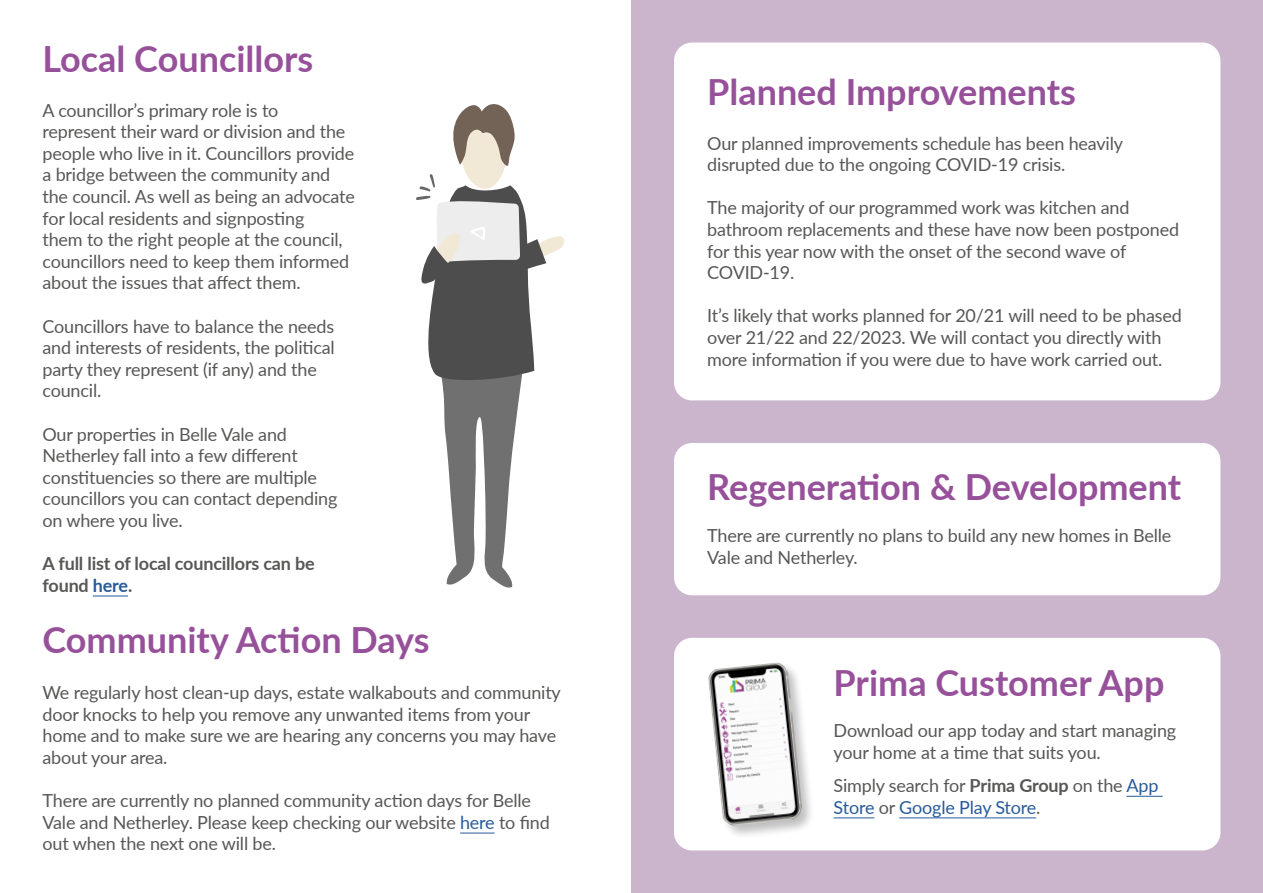
<style>
.page{position:relative;width:1263px;height:893px;background:#fff}
.page>*{position:absolute;margin:0;border:0;box-sizing:border-box;transform-origin:0 0}
.t1{font:700 36px "Lato";color:#97509a}
.t2{font:18px/21.6px "Lato";letter-spacing:-.01em;color:#575756}
.t3{font:700 18px/21.6px "Lato";letter-spacing:-.01em;color:#575756}
.s1{color:#275b9b}
.s2{font-weight:700}
</style>
<div class="page">
<div style="left:631px;top:0;width:632px;height:893px;background:#cab5cd"></div>
<div style="left:674px;top:43px;width:546px;height:357px;background:#fff;border-radius:18px"></div>
<div style="left:674px;top:443px;width:546px;height:152px;background:#fff;border-radius:18px"></div>
<hr style="left:460px;top:833px;width:35px;height:1px;background:#275b9b">
<div style="left:674px;top:638px;width:546px;height:212px;background:#fff;border-radius:18px"></div>
<div style="left:707px;top:661px;width:109px;height:178px;background:#000;opacity:.25"></div>
<img style="left:707px;top:662px;width:96px;height:165px">
<hr style="left:1126px;top:796px;width:37px;height:1px;background:#275b9b">
<hr style="left:834px;top:817px;width:40px;height:1px;background:#275b9b">
<hr style="left:899px;top:817px;width:137px;height:1px;background:#275b9b">
<hr style="left:93px;top:595px;width:35px;height:1px;background:#275b9b">
<svg style="left:416px;top:104px;width:148px;height:484px"></svg>
<h1 class="t1" style="left:43px;top:32px;width:272px">Local Councillors</h1>
<p class="t2" style="left:43px;top:98px;width:314px">A councillor’s primary role is to represent their ward or division and the people who live in it. Councillors provide a bridge between the community and the council. As well as being an advocate for local residents and signposting<br>them to the right people at the council, councillors need to keep them informed about the issues that affect them.</p>
<p class="t2" style="left:43px;top:314px;width:294px">Councillors have to balance the needs and interests of residents, the political party they represent (if any) and the council.</p>
<p class="t2" style="left:43px;top:422px;width:296px">Our properties in Belle Vale and<br>Netherley fall into a few different constituencies so there are multiple councillors you can contact depending on where you live.</p>
<p class="t3" style="left:43px;top:552px;width:274px">A full list of local councillors can be found <span class="s1">here</span>.</p>
<h1 class="t1" style="left:43px;top:614px;width:389px">Community Action Days</h1>
<p class="t2" style="left:43px;top:681px;width:520px">We regularly host clean-up days, estate walkabouts and community door knocks to help you remove any unwanted items from your home and to make sure we are hearing any concerns you may have about your area.</p>
<p class="t2" style="left:43px;top:789px;width:509px">There are currently no planned community action days for Belle<br>Vale and Netherley. Please keep checking our website <span class="s1">here</span> to find out when the next one will be.</p>
<h1 class="t1" style="left:707px;top:66px;width:370px">Planned Improvements</h1>
<p class="t2" style="left:707px;top:131px;width:417px">Our planned improvements schedule has been heavily disrupted due to the ongoing COVID-19 crisis.</p>
<p class="t2" style="left:707px;top:196px;width:473px">The majority of our programmed work was kitchen and bathroom replacements and these have now been postponed for this year now with the onset of the second wave of COVID-19.</p>
<p class="t2" style="left:707px;top:304px;width:476px">It’s likely that works planned for 20/21 will need to be phased over 21/22 and 22/2023. We will contact you directly with more information if you were due to have work carried out.</p>
<h1 class="t1" style="left:707px;top:460px;width:475px">Regeneration &amp; Development</h1>
<p class="t2" style="left:707px;top:524px;width:465px">There are currently no plans to build any new homes in Belle<br>Vale and Netherley.</p>
<h1 class="t1" style="left:834px;top:656px;width:332px">Prima Customer App</h1>
<p class="t2" style="left:834px;top:719px;width:344px">Download our app today and start managing your home at a time that suits you.</p>
<p class="t2" style="left:834px;top:774px;width:326px">Simply search for <span class="s2">Prima Group</span> on the <span class="s1">App<br>Store</span> or <span class="s1">Google Play Store</span>.</p>
</div>
